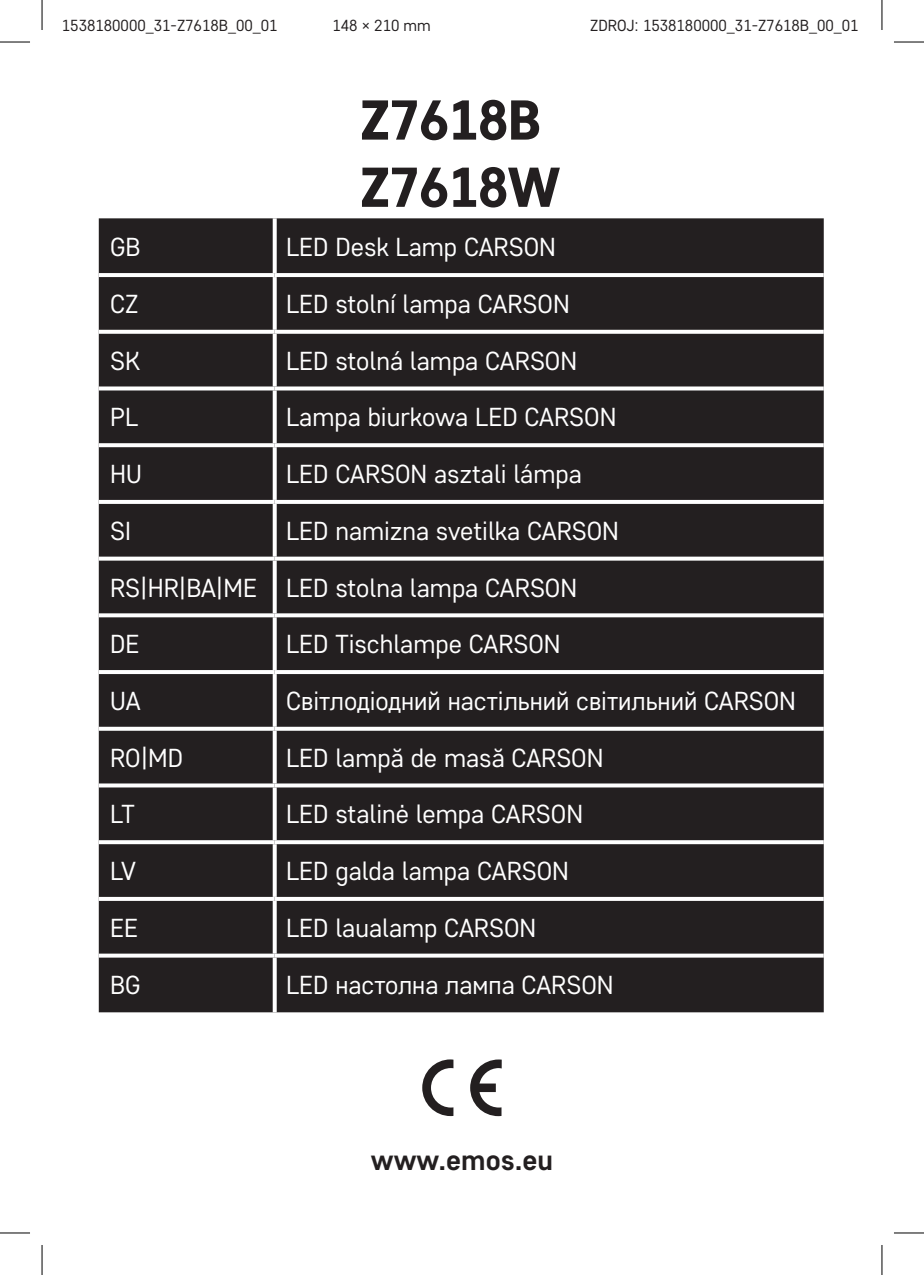
<style>
.page{position:relative;width:924px;height:1275px;background:#fff}
.page>*{position:absolute;margin:0;border:0;box-sizing:border-box;transform-origin:0 0}
.t1{font:800 56px/67.2px "Core Sans D65";letter-spacing:-.02em;color:#231f20}
.t2{font:700 28.8px "Core Sans D55";color:#231f20}
.t3{font:26px/56.6px "Core Sans D35";color:#fff}
.t4{font:16px "Core Sans D35";color:#231f20}
</style>
<div class="page">
<div style="left:99px;top:218px;width:724px;height:794px;background:#231f20"></div>
<svg style="left:272px;top:218px;width:4px;height:55px"></svg>
<svg style="left:99px;top:273px;width:175px;height:4px"></svg>
<svg style="left:274px;top:273px;width:549px;height:4px"></svg>
<svg style="left:272px;top:277px;width:4px;height:53px"></svg>
<svg style="left:99px;top:330px;width:175px;height:4px"></svg>
<svg style="left:274px;top:330px;width:549px;height:4px"></svg>
<svg style="left:272px;top:334px;width:4px;height:52px"></svg>
<svg style="left:99px;top:386px;width:175px;height:4px"></svg>
<svg style="left:274px;top:386px;width:549px;height:4px"></svg>
<svg style="left:272px;top:390px;width:4px;height:53px"></svg>
<svg style="left:99px;top:443px;width:175px;height:4px"></svg>
<svg style="left:274px;top:443px;width:549px;height:4px"></svg>
<svg style="left:272px;top:447px;width:4px;height:53px"></svg>
<svg style="left:99px;top:500px;width:175px;height:4px"></svg>
<svg style="left:274px;top:500px;width:549px;height:4px"></svg>
<svg style="left:272px;top:504px;width:4px;height:52px"></svg>
<svg style="left:99px;top:556px;width:175px;height:4px"></svg>
<svg style="left:274px;top:556px;width:549px;height:4px"></svg>
<svg style="left:272px;top:560px;width:4px;height:53px"></svg>
<svg style="left:99px;top:613px;width:175px;height:4px"></svg>
<svg style="left:274px;top:613px;width:549px;height:4px"></svg>
<svg style="left:272px;top:617px;width:4px;height:53px"></svg>
<hr style="left:99px;top:670px;width:175px;height:4px;background:#fff">
<hr style="left:274px;top:670px;width:549px;height:4px;background:#fff">
<svg style="left:272px;top:674px;width:4px;height:53px"></svg>
<svg style="left:99px;top:727px;width:175px;height:4px"></svg>
<svg style="left:274px;top:727px;width:549px;height:4px"></svg>
<svg style="left:272px;top:731px;width:4px;height:52px"></svg>
<svg style="left:99px;top:783px;width:175px;height:4px"></svg>
<svg style="left:274px;top:783px;width:549px;height:4px"></svg>
<svg style="left:272px;top:787px;width:4px;height:53px"></svg>
<svg style="left:99px;top:840px;width:175px;height:4px"></svg>
<svg style="left:274px;top:840px;width:549px;height:4px"></svg>
<svg style="left:272px;top:844px;width:4px;height:53px"></svg>
<svg style="left:99px;top:897px;width:175px;height:4px"></svg>
<svg style="left:274px;top:897px;width:549px;height:4px"></svg>
<svg style="left:272px;top:901px;width:4px;height:52px"></svg>
<svg style="left:99px;top:953px;width:175px;height:4px"></svg>
<svg style="left:274px;top:953px;width:549px;height:4px"></svg>
<svg style="left:272px;top:957px;width:4px;height:55px"></svg>
<svg style="left:422px;top:1059px;width:79px;height:57px"></svg>
<hr style="left:0;top:42px;width:30px;height:1px;background:#000">
<hr style="left:893px;top:42px;width:30px;height:1px;background:#000">
<hr style="left:0;top:1232px;width:30px;height:1px;background:#000">
<hr style="left:893px;top:1232px;width:30px;height:1px;background:#000">
<hr style="left:42px;top:0;width:1px;height:30px;background:#000">
<hr style="left:42px;top:1245px;width:1px;height:30px;background:#000">
<hr style="left:881px;top:0;width:1px;height:30px;background:#000">
<hr style="left:881px;top:1245px;width:1px;height:30px;background:#000">
<p class="t4" style="left:62px;top:15px;width:217px">1538180000_31-Z7618B_00_01</p>
<p class="t4" style="left:332px;top:15px;width:100px">148 × 210 mm</p>
<p class="t4" style="left:590px;top:15px;width:270px">ZDROJ: 1538180000_31-Z7618B_00_01</p>
<h1 class="t1" style="left:359px;top:85px;width:202px">Z7618B<br>Z7618W</h1>
<p class="t3" style="left:110px;top:218px;width:32px">GB</p>
<p class="t3" style="left:286px;top:218px;width:271px">LED Desk Lamp CARSON</p>
<p class="t3" style="left:110px;top:275px;width:30px">CZ</p>
<p class="t3" style="left:286px;top:275px;width:285px">LED stolní lampa CARSON</p>
<p class="t3" style="left:110px;top:331px;width:31px">SK</p>
<p class="t3" style="left:286px;top:331px;width:292px">LED stolná lampa CARSON</p>
<p class="t3" style="left:110px;top:388px;width:30px">PL</p>
<p class="t3" style="left:286px;top:388px;width:332px">Lampa biurkowa LED CARSON</p>
<p class="t3" style="left:110px;top:445px;width:33px">HU</p>
<p class="t3" style="left:286px;top:445px;width:297px">LED CARSON asztali lámpa</p>
<p class="t3" style="left:110px;top:501px;width:22px">SI</p>
<p class="t3" style="left:110px;top:501px;width:510px;text-indent:176px">LED namizna svetilka CARSON<br>RS|HR|BA|ME LED stolna lampa CARSON<br>DE</p>
<p class="t3" style="left:286px;top:615px;width:276px">LED Tischlampe CARSON</p>
<p class="t3" style="left:110px;top:671px;width:32px">UA</p>
<p class="t3" style="left:286px;top:671px;width:511px">Світлодіодний настільний світильний CARSON</p>
<p class="t3" style="left:110px;top:728px;width:74px">RO|MD</p>
<p class="t3" style="left:286px;top:728px;width:319px">LED lampă de masă CARSON</p>
<p class="t3" style="left:110px;top:785px;width:26px">LT</p>
<p class="t3" style="left:286px;top:785px;width:298px">LED stalinė lempa CARSON</p>
<p class="t3" style="left:110px;top:842px;width:27px">LV</p>
<p class="t3" style="left:286px;top:842px;width:284px">LED galda lampa CARSON</p>
<p class="t3" style="left:110px;top:898px;width:30px">EE</p>
<p class="t3" style="left:286px;top:898px;width:251px">LED laualamp CARSON</p>
<p class="t3" style="left:110px;top:955px;width:32px">BG</p>
<p class="t3" style="left:286px;top:955px;width:329px">LED настолна лампа CARSON</p>
<p class="t2" style="left:371px;top:1141px;width:184px">www.emos.eu</p>
</div>
